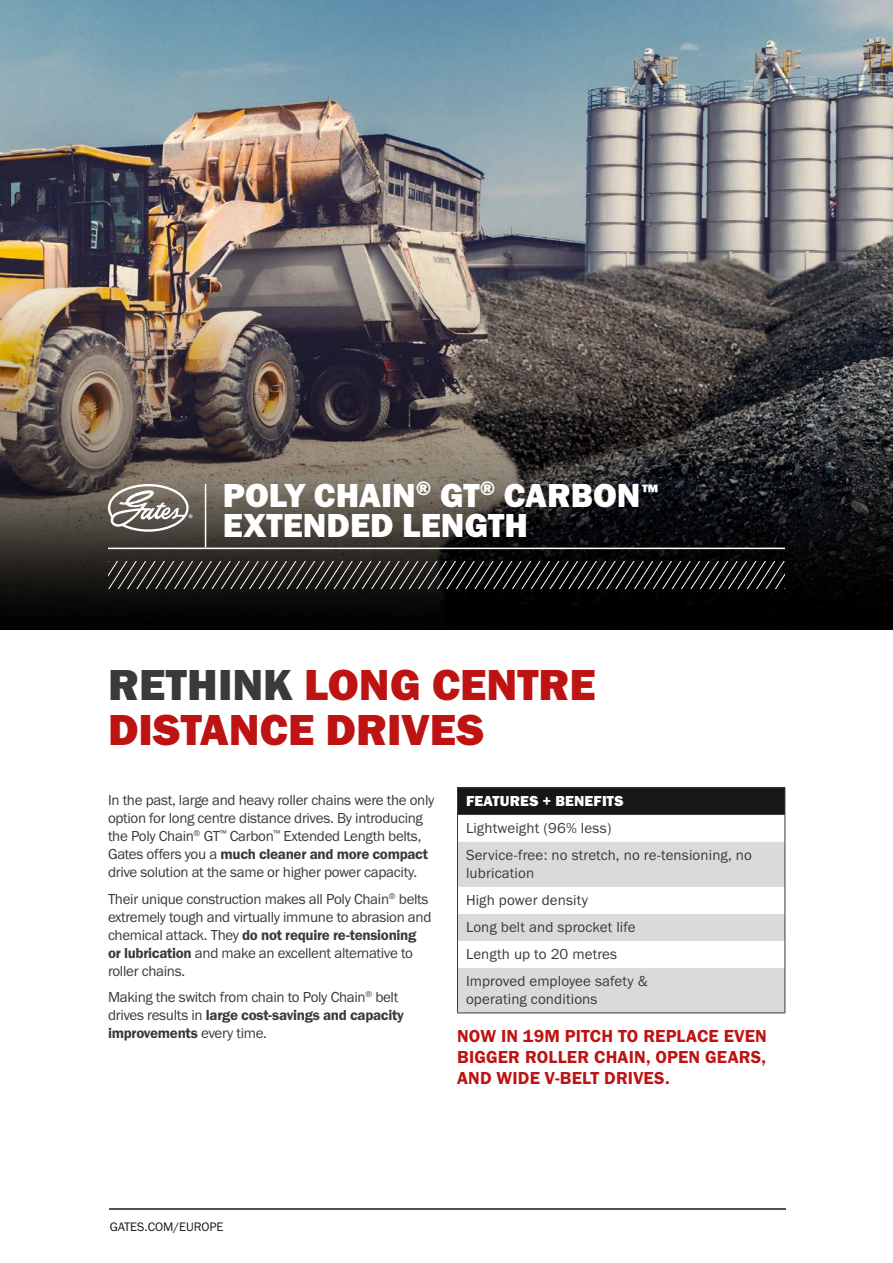
<style>
.page{position:relative;width:893px;height:1263px;background:#fff}
.page>*{position:absolute;margin:0;border:0;box-sizing:border-box;transform-origin:0 0}
.COVER_-_Title{font:45px/45px "Franklin Gothic URW Hea";color:#bd1312}
.HEADER_-_Title{font:34.5px/30px "Franklin Gothic URW Hea";color:#fff}
.BODY_-_Title_Red{font:18px/21px "Franklin Gothic URW Dem";letter-spacing:.01em;color:#bd1312;text-align:justify}
.BODY_-_Copy{font:15px/18px "Franklin Gothic URW Boo";letter-spacing:-.02em;color:#3a3a39}
.BODY_-_Copy-2{font:15px/18px "Franklin Gothic URW Boo";letter-spacing:.01em;color:#3a3a39}
.BODY_-_Copy-3{font:15px "Franklin Gothic URW Boo";letter-spacing:.005em;color:#3a3a39}
.BODY_-_Copy-4{font:15px "Franklin Gothic URW Hea";letter-spacing:.01em;color:#fff}
.BODY_-_Footer{font:12.75px "Franklin Gothic URW Boo";color:#181716}
.s1{color:#3a3a39}
.s2{font-family:"Franklin Gothic URW Dem"}
</style>
<div class="page">
<img style="left:0;top:0;width:893px;height:226px">
<hr style="left:109px;top:1208px;width:677px;height:2px;background:#181716">
<img style="left:0;top:226px;width:893px;height:403px">
<div style="left:457px;top:788px;width:328px;height:27px;background:#181716"></div>
<svg style="left:458px;top:842px;width:326px;height:170px;fill:#d9dada"></svg>
<hr style="left:457px;top:787px;width:328px;height:1px;background:#3a3a39">
<svg style="left:457px;top:788px;width:1px;height:54px"></svg>
<svg style="left:784px;top:788px;width:1px;height:54px"></svg>
<hr style="left:457px;top:842px;width:1px;height:45px;background:#3a3a39">
<hr style="left:784px;top:842px;width:1px;height:45px;background:#3a3a39">
<svg style="left:457px;top:887px;width:1px;height:81px"></svg>
<svg style="left:784px;top:887px;width:1px;height:81px"></svg>
<hr style="left:457px;top:968px;width:1px;height:44px;background:#3a3a39">
<hr style="left:784px;top:968px;width:1px;height:44px;background:#3a3a39">
<hr style="left:457px;top:1012px;width:328px;height:1px;background:#3a3a39">
<hr style="left:205px;top:484px;width:1px;height:64px;background:#fff">
<hr style="left:108px;top:548px;width:98px;height:1px;background:#fff">
<hr style="left:206px;top:548px;width:579px;height:1px;background:#fff">
<svg style="left:108px;top:484px;width:85px;height:48px"></svg>
<svg style="left:108px;top:562px;width:677px;height:27px;background:#2d2c2b"></svg>
<p class="HEADER_-_Title" style="left:223px;top:479px;width:437px">POLY CHAIN<sup>®</sup> GT<sup>®</sup> CARBON<sup>™<br></sup>EXTENDED LENGTH</p>
<p class="COVER_-_Title" style="left:108px;top:661px;width:489px"><span class="s1">RETHINK</span> LONG CENTRE<br>DISTANCE DRIVES</p>
<p class="BODY_-_Copy" style="left:108px;top:791px;width:328px">In the past, large and heavy roller chains were the only option for long centre distance drives. By introducing the Poly Chain<sup>®</sup> GT<sup>™</sup> Carbon<sup>™</sup> Extended Length belts, Gates offers you a <span class="s2">much cleaner and more compact </span>drive solution at the same or higher power capacity.</p>
<p class="BODY_-_Copy" style="left:108px;top:890px;width:325px">Their unique construction makes all Poly Chain<sup>®</sup> belts extremely tough and virtually immune to abrasion and chemical attack. They <span class="s2">do not require re-tensioning or lubrication</span> and make an excellent alternative to roller chains.</p>
<p class="BODY_-_Copy" style="left:108px;top:988px;width:297px">Making the switch from chain to Poly Chain<sup>®</sup> belt drives results in <span class="s2">large cost-savings and capacity improvements</span> every time.</p>
<p class="BODY_-_Copy-4" style="left:466px;top:791px;width:159px">FEATURES + BENEFITS</p>
<p class="BODY_-_Copy-2" style="left:466px;top:819px;width:147px">Lightweight (96% less)</p>
<p class="BODY_-_Copy-2" style="left:466px;top:846px;width:288px">Service-free: no stretch, no re-tensioning, no lubrication</p>
<p class="BODY_-_Copy-2" style="left:466px;top:891px;width:124px">High power density</p>
<p class="BODY_-_Copy-3" style="left:466px;top:918px;width:171px">Long belt and sprocket life</p>
<p class="BODY_-_Copy-3" style="left:466px;top:945px;width:153px">Length up to 20 metres</p>
<p class="BODY_-_Copy-2" style="left:466px;top:972px;width:183px">Improved employee safety &amp; operating conditions</p>
<p class="BODY_-_Title_Red" style="left:457px;top:1025px;width:311px">NOW IN 19M PITCH TO REPLACE EVEN BIGGER ROLLER CHAIN, OPEN GEARS, AND WIDE V-BELT DRIVES.</p>
<p class="BODY_-_Footer" style="left:110px;top:1219px;width:115px">GATES.COM/EUROPE</p>
</div>
